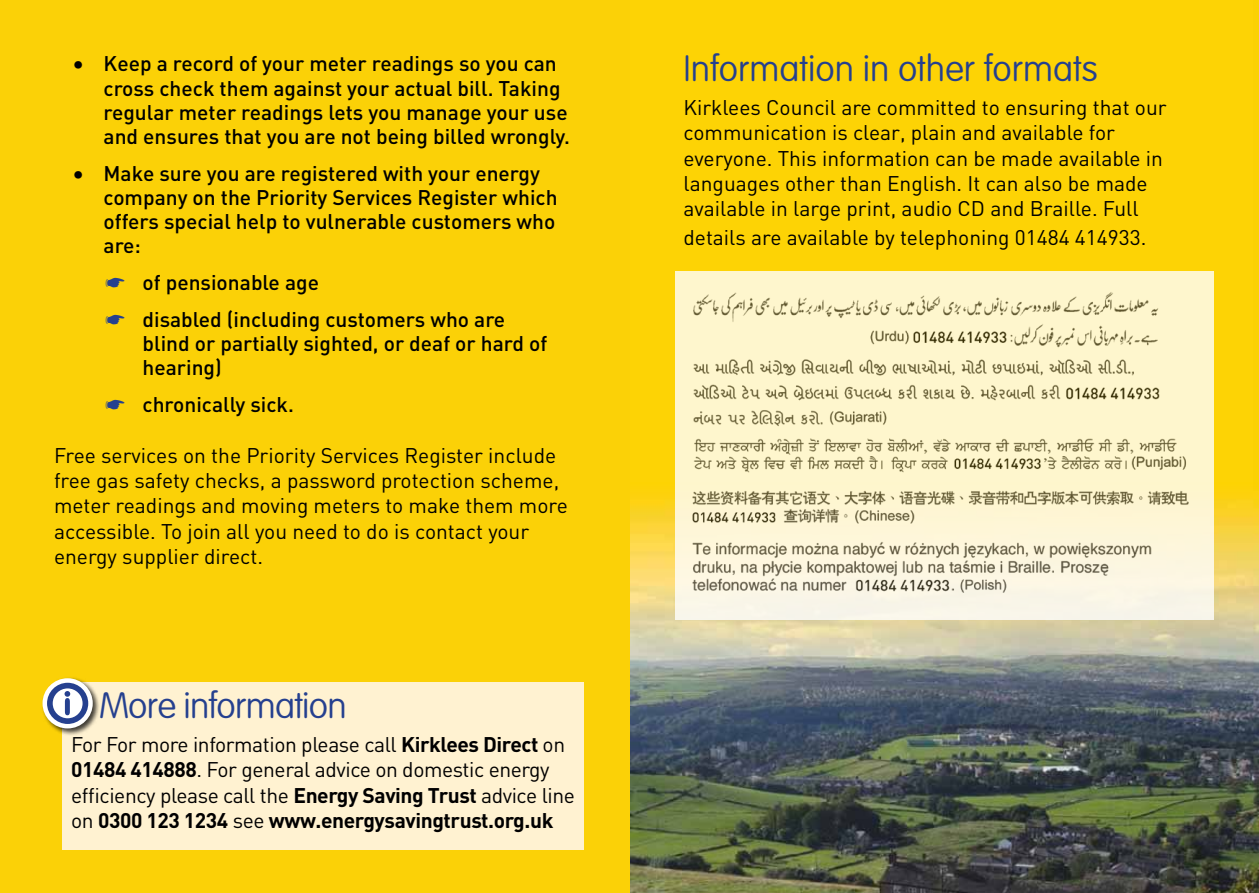
<style>
.page{position:relative;width:1259px;height:893px;background:#fff}
.page>*{position:absolute;margin:0;border:0;box-sizing:border-box;transform-origin:0 0}
.t1{font:100 36px "VAG Rounded LT";color:#25408f}
.t2{font:100 36px "VAG Rounded LT";letter-spacing:-.02em;color:#25408f}
.t3{font:21px/25.2px "DIN";color:#000}
.t4{font:500 21px/24.2px "DIN";color:#000}
.t5{font:21px/25.2px "DIN";letter-spacing:-.02em;color:#000}
.s1{font-weight:700}
</style>
<div class="page">
<div style="left:0;top:0;width:630px;height:893px;background:#fbd107"></div>
<img style="left:631px;top:0;width:628px;height:893px">
<img style="left:675px;top:271px;width:538px;height:348px">
<div style="left:63px;top:682px;width:521px;height:168px;background:#fff2d1"></div>
<div style="left:41px;top:676px;width:59px;height:60px;background:#000;opacity:.75"></div>
<svg style="left:45px;top:680px;width:45px;height:46px"></svg>
<div style="left:43px;top:678px;width:50px;height:50px;border:4px solid #fff;border-radius:50%"></div>
<div style="left:53px;top:688px;width:30px;height:30px;background:#fff;border-radius:50%"></div>
<svg style="left:65px;top:691px;width:5px;height:24px"></svg>
<p class="t4" style="left:104px;top:51px;width:468px;text-indent:-30px">• Keep a record of your meter readings so you can cross check them against your actual bill. Taking regular meter readings lets you manage your use and ensures that you are not being billed wrongly.</p>
<p class="t4" style="left:104px;top:160px;width:455px;text-indent:-30px">• Make sure you are registered with your energy company on the Priority Services Register which offers special help to vulnerable customers who are:</p>
<p class="t4" style="left:143px;top:263px;width:364px;line-height:36.9px">of pensionable age<br>disabled (including customers who are</p>
<p class="t4" style="left:143px;top:331px;width:406px">blind or partially sighted, or deaf or hard of hearing)</p>
<p class="t4" style="left:143px;top:392px;width:153px">chronically sick.</p>
<p class="t3" style="left:54px;top:443px;width:515px">Free services on the Priority Services Register include free gas safety checks, a password protection scheme, meter readings and moving meters to make them more accessible. To join all you need to do is contact your energy supplier direct.</p>
<h1 class="t2" style="left:99px;top:685px;width:249px">More information</h1>
<p class="t5" style="left:71px;top:732px;width:505px">For For more information please call <span class="s1">Kirklees Direct</span> on <span class="s1">01484 414888</span>. For general advice on domestic energy efficiency please call the <span class="s1">Energy Saving Trust</span> advice line on <span class="s1">0300 123 1234</span> see <span class="s1">www.energysavingtrust.org.uk</span></p>
<h1 class="t1" style="left:683px;top:48px;width:416px">Information in other formats</h1>
<p class="t3" style="left:683px;top:95px;width:484px">Kirklees Council are committed to ensuring that our communication is clear, plain and available for everyone. This information can be made available in languages other than English. It can also be made available in large print, audio CD and Braille. Full</p>
<p class="t3" style="left:683px;top:225px;width:464px">details are available by telephoning 01484 414933.</p>
</div>
